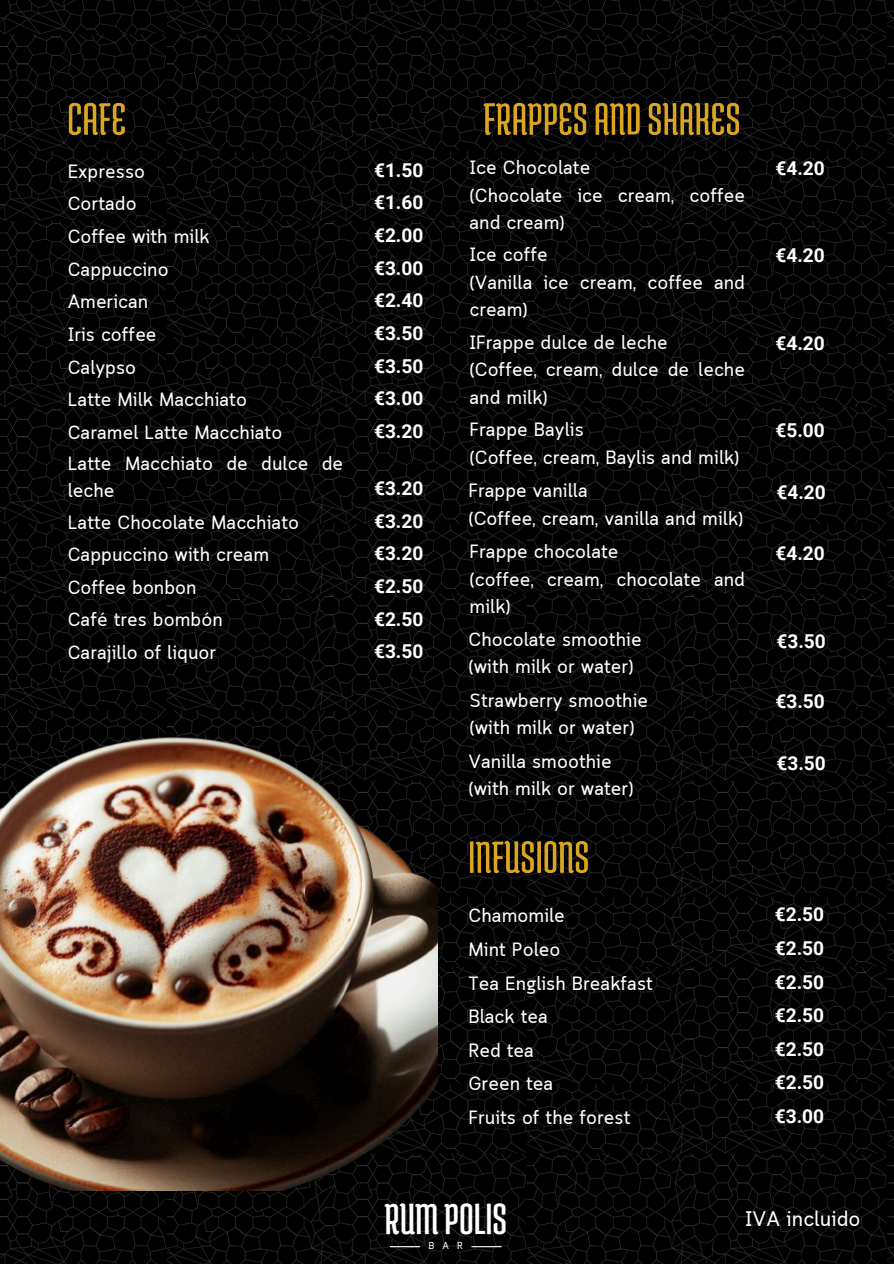
<style>
.page{position:relative;width:894px;height:1264px;background:#fff}
.page>*{position:absolute;margin:0;border:0;box-sizing:border-box;transform-origin:0 0}
.t1{font:46.5px "Medula One";color:#fff}
.t2{font:700 21px "Cloud Loop";color:#fff}
.t3{font:700 19.2px/27.5px "Cloud Loop";color:#fff}
.t4{font:700 19.2px "Roboto";color:#fff}
.t5{font:700 10.05px "Cloud Loop";color:#fff}
</style>
<div class="page">
<img style="left:0;top:0;width:893px;height:1263px">
<hr style="left:390px;top:1246px;width:30px;height:1px;background:#fff">
<hr style="left:471px;top:1246px;width:30px;height:1px;background:#fff">
<img style="left:0;top:690px;width:437px;height:500px">
<img style="left:56px;top:90px;width:83px;height:60px">
<img style="left:470px;top:90px;width:283px;height:60px">
<img style="left:456px;top:828px;width:145px;height:60px">
<h2 class="t3" style="left:68px;top:159px;width:79px">Expresso</h2>
<h2 class="t4" style="left:374px;top:159px;width:51px">€1.50</h2>
<h2 class="t3" style="left:68px;top:192px;width:70px">Cortado</h2>
<h2 class="t4" style="left:374px;top:192px;width:51px">€1.60</h2>
<h2 class="t3" style="left:68px;top:224px;width:143px">Coffee with milk</h2>
<h2 class="t4" style="left:374px;top:224px;width:51px">€2.00</h2>
<h2 class="t3" style="left:68px;top:257px;width:102px">Cappuccino</h2>
<h2 class="t4" style="left:374px;top:257px;width:51px">€3.00</h2>
<h2 class="t3" style="left:68px;top:290px;width:82px">American</h2>
<h2 class="t4" style="left:374px;top:289px;width:51px">€2.40</h2>
<h2 class="t3" style="left:68px;top:322px;width:90px">Iris coffee</h2>
<h2 class="t4" style="left:374px;top:322px;width:51px">€3.50</h2>
<h2 class="t3" style="left:68px;top:355px;width:70px">Calypso</h2>
<h2 class="t4" style="left:374px;top:355px;width:51px">€3.50</h2>
<h2 class="t3" style="left:68px;top:387px;width:181px">Latte Milk Macchiato</h2>
<h2 class="t4" style="left:374px;top:387px;width:51px">€3.00</h2>
<h2 class="t3" style="left:68px;top:420px;width:216px">Caramel Latte Macchiato</h2>
<h2 class="t4" style="left:374px;top:420px;width:51px">€3.20</h2>
<h2 class="t3" style="left:68px;top:451px;width:277px">Latte Macchiato de dulce de leche</h2>
<h2 class="t4" style="left:374px;top:477px;width:51px">€3.20</h2>
<h2 class="t3" style="left:68px;top:510px;width:233px">Latte Chocolate Macchiato</h2>
<h2 class="t4" style="left:374px;top:510px;width:51px">€3.20</h2>
<h2 class="t3" style="left:68px;top:542px;width:203px">Cappuccino with cream</h2>
<h2 class="t4" style="left:374px;top:542px;width:51px">€3.20</h2>
<h2 class="t3" style="left:68px;top:575px;width:130px">Coffee bonbon</h2>
<h2 class="t4" style="left:374px;top:575px;width:51px">€2.50</h2>
<h2 class="t3" style="left:68px;top:608px;width:157px">Café tres bombón</h2>
<h2 class="t4" style="left:374px;top:608px;width:51px">€2.50</h2>
<h2 class="t3" style="left:68px;top:640px;width:150px">Carajillo of liquor</h2>
<p class="t4" style="left:374px;top:640px;width:51px">€3.50</p>
<h2 class="t3" style="left:469px;top:155px;width:277px">Ice Chocolate<br>(Chocolate ice cream, coffee and cream)</h2>
<h2 class="t4" style="left:775px;top:157px;width:51px">€4.20</h2>
<h2 class="t3" style="left:469px;top:243px;width:277px">Ice coffe<br>(Vanilla ice cream, coffee and cream)</h2>
<h2 class="t4" style="left:775px;top:245px;width:51px">€4.20</h2>
<h2 class="t3" style="left:469px;top:330px;width:277px">IFrappe dulce de leche<br>(Coffee, cream, dulce de leche and milk)</h2>
<h2 class="t4" style="left:775px;top:332px;width:51px">€4.20</h2>
<h2 class="t3" style="left:469px;top:418px;width:271px">Frappe Baylis<br>(Coffee, cream, Baylis and milk)</h2>
<h2 class="t4" style="left:775px;top:419px;width:51px">€5.00</h2>
<h2 class="t3" style="left:468px;top:479px;width:276px">Frappe vanilla<br>(Coffee, cream, vanilla and milk)</h2>
<h2 class="t4" style="left:776px;top:481px;width:51px">€4.20</h2>
<h2 class="t3" style="left:469px;top:539px;width:277px">Frappe chocolate<br>(coffee, cream, chocolate and milk)</h2>
<h2 class="t4" style="left:775px;top:542px;width:51px">€4.20</h2>
<h2 class="t3" style="left:468px;top:627px;width:175px">Chocolate smoothie (with milk or water)</h2>
<h2 class="t4" style="left:776px;top:630px;width:51px">€3.50</h2>
<h2 class="t3" style="left:469px;top:688px;width:180px">Strawberry smoothie (with milk or water)</h2>
<h2 class="t4" style="left:775px;top:690px;width:51px">€3.50</h2>
<h2 class="t3" style="left:468px;top:749px;width:167px">Vanilla smoothie (with milk or water)</h2>
<h2 class="t4" style="left:776px;top:751px;width:51px">€3.50</h2>
<h2 class="t3" style="left:468px;top:903px;width:98px">Chamomile</h2>
<h2 class="t4" style="left:774px;top:903px;width:51px">€2.50</h2>
<h2 class="t3" style="left:468px;top:937px;width:93px">Mint Poleo</h2>
<h2 class="t4" style="left:774px;top:937px;width:51px">€2.50</h2>
<h2 class="t3" style="left:468px;top:970px;width:186px">Tea English Breakfast</h2>
<h2 class="t4" style="left:774px;top:970px;width:51px">€2.50</h2>
<h2 class="t3" style="left:468px;top:1004px;width:81px">Black tea</h2>
<h2 class="t4" style="left:774px;top:1004px;width:51px">€2.50</h2>
<h2 class="t3" style="left:468px;top:1037px;width:67px">Red tea</h2>
<h2 class="t4" style="left:774px;top:1037px;width:51px">€2.50</h2>
<h2 class="t3" style="left:468px;top:1071px;width:86px">Green tea</h2>
<h2 class="t4" style="left:774px;top:1071px;width:51px">€2.50</h2>
<h1 class="t3" style="left:468px;top:1105px;width:163px">Fruits of the forest</h1>
<p class="t4" style="left:774px;top:1105px;width:51px">€3.00</p>
<h2 class="t1" style="left:384px;top:1194px;width:124px">RUMPOLIS</h2>
<h2 class="t5" style="left:428px;top:1239px;width:36px">BAR</h2>
<h2 class="t2" style="left:745px;top:1206px;width:117px">IVA incluido</h2>
</div>
